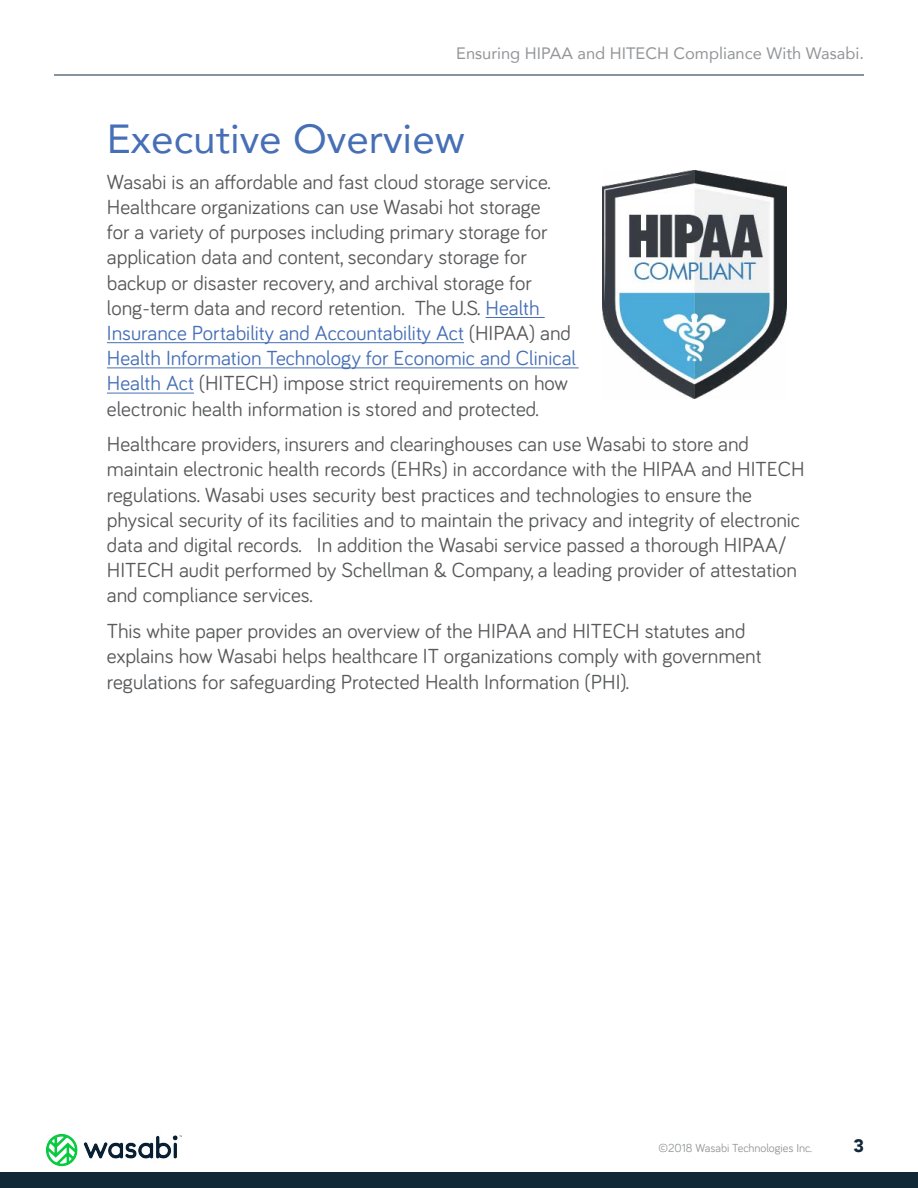
<style>
.page{position:relative;width:918px;height:1188px;background:#fff}
.page>*{position:absolute;margin:0;border:0;box-sizing:border-box;transform-origin:0 0}
.t1{font:40.5px "Avenir";color:#466fb6}
.t2{font:21px/25.2px "Bariol";color:#58595b}
.t3{font:900 18px "Avenir";color:#112837}
.t4{font:16.5px "Avenir";color:#939598}
.t5{font:12px "Bariol";color:#939598}
.s1{color:#466fb6}
</style>
<div class="page">
<img style="left:45px;top:1133px;width:137px;height:34px">
<div style="left:0;top:1173px;width:918px;height:15px;background:#112837"></div>
<hr style="left:486px;top:317px;width:59px;height:1px;background:#466fb6">
<hr style="left:107px;top:342px;width:357px;height:1px;background:#466fb6">
<hr style="left:107px;top:368px;width:472px;height:1px;background:#466fb6">
<hr style="left:107px;top:393px;width:87px;height:1px;background:#466fb6">
<img style="left:603px;top:171px;width:183px;height:228px">
<hr style="left:54px;top:75px;width:810px;height:1px;background:#112837">
<p class="t4" style="left:456px;top:40px;width:409px">Ensuring HIPAA and HITECH Compliance With Wasabi.</p>
<h1 class="t1" style="left:107px;top:106px;width:359px">Executive Overview</h1>
<p class="t2" style="left:107px;top:168px;width:471px">Wasabi is an affordable and fast cloud storage service.<br>Healthcare organizations can use Wasabi hot storage<br>for a variety of purposes including primary storage for application data and content, secondary storage for backup or disaster recovery, and archival storage for long-term data and record retention. The U.S. <span class="s1">Health Insurance Portability and Accountability Act</span> (HIPAA) and <span class="s1">Health Information Technology for Economic and Clinical Health Act</span> (HITECH) impose strict requirements on how electronic health information is stored and protected.</p>
<p class="t2" style="left:107px;top:430px;width:699px">Healthcare providers, insurers and clearinghouses can use Wasabi to store and maintain electronic health records (EHRs) in accordance with the HIPAA and HITECH regulations. Wasabi uses security best practices and technologies to ensure the physical security of its facilities and to maintain the privacy and integrity of electronic data and digital records. In addition the Wasabi service passed a thorough HIPAA/ HITECH audit performed by Schellman &amp; Company, a leading provider of attestation and compliance services.</p>
<p class="t2" style="left:107px;top:617px;width:656px">This white paper provides an overview of the HIPAA and HITECH statutes and explains how Wasabi helps healthcare IT organizations comply with government regulations for safeguarding Protected Health Information (PHI).</p>
<p class="t5" style="left:658px;top:1139px;width:155px">©2018 Wasabi Technologies Inc.</p>
<p class="t3" style="left:853px;top:1130px;width:12px">3</p>
</div>
